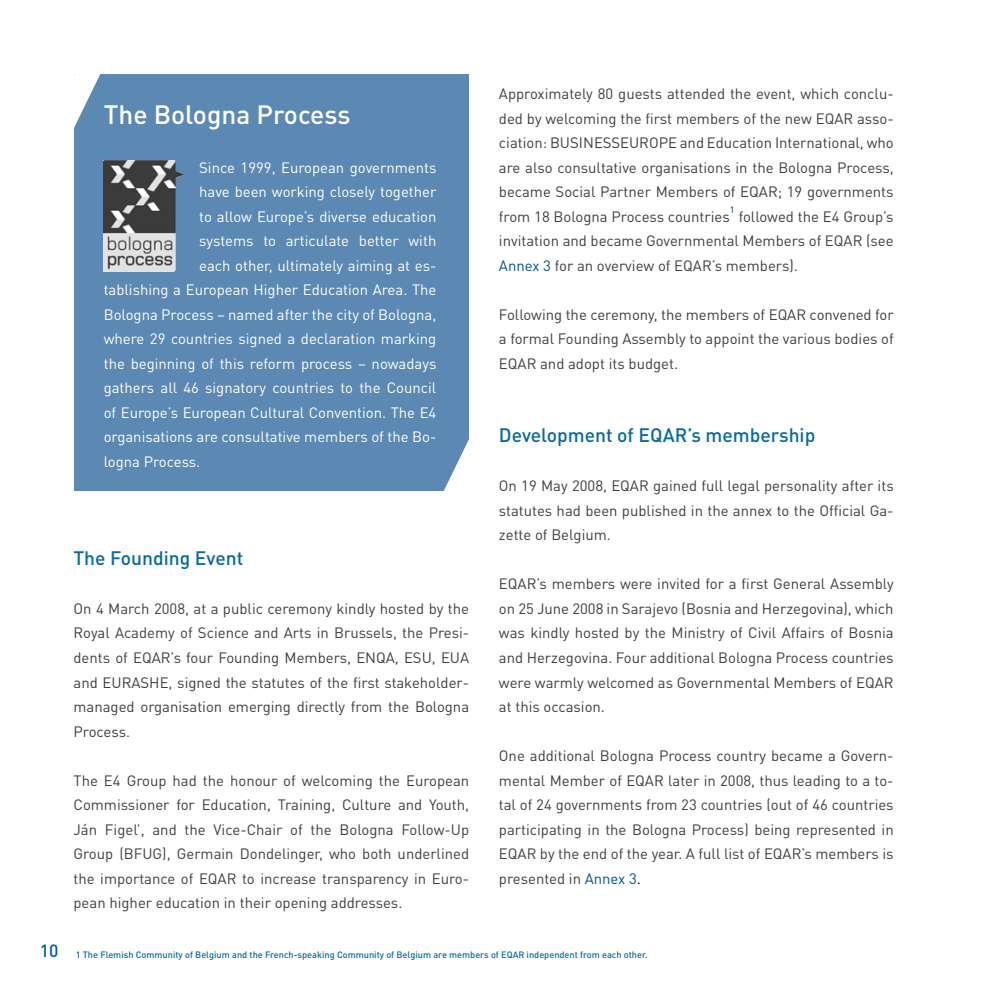
<style>
.page{position:relative;width:993px;height:993px;background:#fff}
.page>*{position:absolute;margin:0;border:0;box-sizing:border-box;transform-origin:0 0}
.t1{font:500 26.25px "DINOT";color:#fff}
.t2{font:500 19.25px "DINOT";color:#076b9d}
.t3{font:500 17.5px "DINOT";color:#005e93}
.t4{font:14.88px/24.5px "DINOT";color:#3e3d40;text-align:justify}
.t5{font:14.88px "DINOT";color:#fff}
.t6{font:500 9.1px "DINOT";color:#076b9d}
.s1{color:#00538a}
.s2{color:#000}
</style>
<div class="page">
<div style="left:74px;top:74px;width:395px;height:417px;background:#5c89b3"></div>
<img style="left:104px;top:161px;width:69px;height:110px">
<svg style="left:173px;top:160px;width:11px;height:112px"></svg>
<svg style="left:74px;top:74px;width:27px;height:54px"></svg>
<svg style="left:443px;top:439px;width:26px;height:52px"></svg>
<p class="t3" style="left:40px;top:938px;width:20px">10</p>
<h1 class="t1" style="left:104px;top:96px;width:248px">The Bologna Process</h1>
<p class="t5" style="left:199px;top:157px;width:238px">Since 1999, European governments</p>
<p class="t5" style="left:199px;top:181px;width:238px">have been working closely together</p>
<p class="t5" style="left:199px;top:206px;width:238px">to allow Europe’s diverse education</p>
<p class="t5" style="left:199px;top:230px;width:238px">systems to articulate better with</p>
<p class="t5" style="left:199px;top:255px;width:238px">each other, ultimately aiming at es-</p>
<p class="t5" style="left:104px;top:279px;width:334px">tablishing a European Higher Education Area. The</p>
<p class="t5" style="left:104px;top:304px;width:334px">Bologna Process – named after the city of Bologna,</p>
<p class="t5" style="left:104px;top:328px;width:334px">where 29 countries signed a declaration marking</p>
<p class="t5" style="left:104px;top:353px;width:334px">the beginning of this reform process – nowadays</p>
<p class="t5" style="left:104px;top:377px;width:334px">gathers all 46 signatory countries to the Council</p>
<p class="t5" style="left:104px;top:402px;width:334px">of Europe’s European Cultural Convention. The E4</p>
<p class="t5" style="left:104px;top:426px;width:334px">organisations are consultative members of the Bo-</p>
<p class="t5" style="left:104px;top:451px;width:98px">logna Process.</p>
<p class="t2" style="left:73px;top:544px;width:171px">The Founding Event</p>
<p class="t4" style="left:73px;top:595px;width:397px">On 4 March 2008, at a public ceremony kindly hosted by the Royal Academy of Science and Arts in Brussels, the Presi&shy;dents of EQAR’s four Founding Members, ENQA, ESU, EUA and EURASHE, signed the statutes of the first stakeholder&shy;managed organisation emerging directly from the Bologna Process.</p>
<p class="t4" style="left:73px;top:767px;width:397px">The E4 Group had the honour of welcoming the European Commissioner for Education, Training, Culture and Youth, Ján Figel’, and the Vice-Chair of the Bologna Follow-Up Group (BFUG), Germain Dondelinger, who both underlined the importance of EQAR to increase transparency in Euro&shy;pean higher education in their opening addresses.</p>
<p class="t4" style="left:499px;top:81px;width:396px">Approximately 80 guests attended the event, which conclu&shy;ded by welcoming the first members of the new EQAR asso&shy;ciation: BUSINESSEUROPE and Education International, who are also consultative organisations in the Bologna Process, became Social Partner Members of EQAR; 19 governments from 18 Bologna Process countries</p>
<p class="t6" style="left:729px;top:203px;width:6px">1</p>
<p class="t4" style="left:499px;top:203px;width:396px;text-indent:239px">followed the E4 Group’s invitation and became Governmental Members of EQAR (see <span class="s1">Annex 3</span> for an overview of EQAR’s members).</p>
<p class="t4" style="left:499px;top:301px;width:396px">Following the ceremony, the members of EQAR convened for a formal Founding Assembly to appoint the various bodies of EQAR and adopt its budget.</p>
<p class="t2" style="left:499px;top:422px;width:318px">Development of EQAR’s membership</p>
<p class="t4" style="left:499px;top:473px;width:396px">On 19 May 2008, EQAR gained full legal personality after its statutes had been published in the annex to the Official Ga&shy;zette of Belgium.</p>
<p class="t4" style="left:499px;top:571px;width:396px">EQAR’s members were invited for a first General Assembly on 25 June 2008 in Sarajevo (Bosnia and Herzegovina), which was kindly hosted by the Ministry of Civil Affairs of Bosnia and Herzegovina. Four additional Bologna Process countries were warmly welcomed as Governmental Members of EQAR at this occasion.</p>
<p class="t4" style="left:499px;top:742px;width:396px">One additional Bologna Process country became a Govern&shy;mental Member of EQAR later in 2008, thus leading to a to&shy;tal of 24 governments from 23 countries (out of 46 countries participating in the Bologna Process) being represented in EQAR by the end of the year. A full list of EQAR’s members is presented in <span class="s1">Annex 3</span><span class="s2">.</span></p>
<p class="t6" style="left:76px;top:948px;width:573px">1 The Flemish Community of Belgium and the French-speaking Community of Belgium are members of EQAR independent from each other.</p>
</div>
